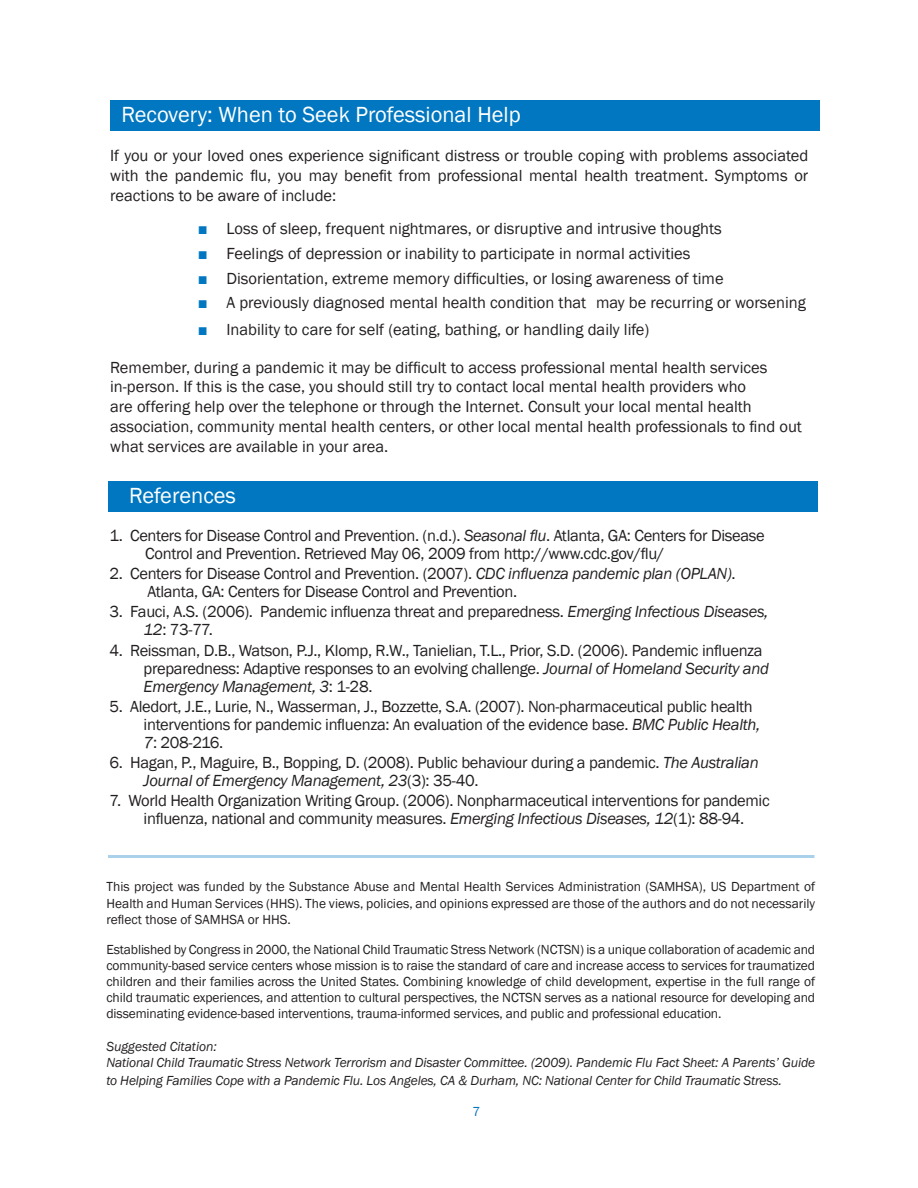
<style>
.page{position:relative;width:918px;height:1188px;background:#fff}
.page>*{position:absolute;margin:0;border:0;box-sizing:border-box;transform-origin:0 0}
.Paragraph_Style_1{font:22.5px "Franklin Gothic";color:#fff}
.Paragraph_Style_1-2{font:16.5px/18px "Franklin Gothic";letter-spacing:-.015em;color:#231f20}
.t1{font:13.5px/16.2px "Franklin Gothic";letter-spacing:-.005em;color:#231f20;text-align:justify}
.t2{font:italic 13.5px/18px "Franklin Gothic";letter-spacing:-.01em;color:#231f20}
.t3{font:13.5px "Franklin Gothic";color:#0077c0}
.s1{color:#0077c0}
.s2{font-style:italic}
</style>
<div class="page">
<div style="left:111px;top:100px;width:709px;height:30px;background:#0077c0"></div>
<hr style="left:108px;top:855px;width:707px;height:3px;background:#0077c0">
<div style="left:108px;top:482px;width:710px;height:30px;background:#0077c0"></div>
<p class="Paragraph_Style_1" style="left:121px;top:100px;width:401px">Recovery: When to Seek Professional Help</p>
<p class="Paragraph_Style_1-2" style="left:110px;top:146px;width:700px;line-height:19.8px;text-align:justify">If you or your loved ones experience significant distress or trouble coping with problems associated with the pandemic flu, you may benefit from professional mental health treatment. Symptoms or reactions to be aware of include:</p>
<p class="Paragraph_Style_1-2" style="left:198px;top:220px;width:525px"><span class="s1">■</span> Loss of sleep, frequent nightmares, or disruptive and intrusive thoughts</p>
<p class="Paragraph_Style_1-2" style="left:198px;top:245px;width:494px"><span class="s1">■</span> Feelings of depression or inability to participate in normal activities</p>
<p class="Paragraph_Style_1-2" style="left:198px;top:269px;width:527px"><span class="s1">■</span> Disorientation, extreme memory difficulties, or losing awareness of time</p>
<p class="Paragraph_Style_1-2" style="left:198px;top:294px;width:610px"><span class="s1">■</span> A previously diagnosed mental health condition that may be recurring or worsening</p>
<p class="Paragraph_Style_1-2" style="left:198px;top:321px;width:453px"><span class="s1">■</span> Inability to care for self (eating, bathing, or handling daily life)</p>
<p class="Paragraph_Style_1-2" style="left:110px;top:358px;width:693px;line-height:19.8px">Remember, during a pandemic it may be difficult to access professional mental health services in-person. If this is the case, you should still try to contact local mental health providers who<br>are offering help over the telephone or through the Internet. Consult your local mental health association, community mental health centers, or other local mental health professionals to find out what services are available in your area.</p>
<p class="Paragraph_Style_1" style="left:129px;top:482px;width:109px">References</p>
<p class="Paragraph_Style_1-2" style="left:145px;top:527px;width:621px;text-indent:-36px">1. Centers for Disease Control and Prevention. (n.d.). <span class="s2">Seasonal flu</span>. Atlanta, GA: Centers for Disease<br>Control and Prevention. Retrieved May 06, 2009 from http://www.cdc.gov/flu/</p>
<p class="Paragraph_Style_1-2" style="left:147px;top:565px;width:590px;text-indent:-38px">2. Centers for Disease Control and Prevention. (2007). <span class="s2">CDC influenza pandemic plan (OPLAN)</span>.<br>Atlanta, GA: Centers for Disease Control and Prevention.</p>
<p class="Paragraph_Style_1-2" style="left:144px;top:603px;width:626px;text-indent:-34px">3. Fauci, A.S. (2006). Pandemic influenza threat and preparedness. <span class="s2">Emerging Infectious Diseases,<br>12</span>: 73-77.</p>
<p class="Paragraph_Style_1-2" style="left:144px;top:641px;width:627px;text-indent:-34px">4. Reissman, D.B., Watson, P.J., Klomp, R.W., Tanielian, T.L., Prior, S.D. (2006). Pandemic influenza preparedness: Adaptive responses to an evolving challenge. <span class="s2">Journal of Homeland Security and<br>Emergency Management, 3</span>: 1-28.</p>
<p class="Paragraph_Style_1-2" style="left:144px;top:698px;width:618px;text-indent:-34px">5. Aledort, J.E., Lurie, N., Wasserman, J., Bozzette, S.A. (2007). Non-pharmaceutical public health interventions for pandemic influenza: An evaluation of the evidence base. <span class="s2">BMC Public Health,<br>7</span>: 208-216.</p>
<p class="Paragraph_Style_1-2" style="left:144px;top:754px;width:617px;text-indent:-34px">6. Hagan, P., Maguire, B., Bopping, D. (2008). Public behaviour during a pandemic. <span class="s2">The Australian<br>Journal of Emergency Management, 23</span>(3): 35-40.</p>
<p class="Paragraph_Style_1-2" style="left:110px;top:792px;width:662px;text-align:center">7. World Health Organization Writing Group. (2006). Nonpharmaceutical interventions for pandemic influenza, national and community measures. <span class="s2">Emerging Infectious Diseases, 12</span>(1): 88-94.</p>
<p class="t1" style="left:106px;top:879px;width:710px">This project was funded by the Substance Abuse and Mental Health Services Administration (SAMHSA), US Department of Health and Human Services (HHS). The views, policies, and opinions expressed are those of the authors and do not necessarily reflect those of SAMHSA or HHS.</p>
<p class="t1" style="left:106px;top:941px;width:710px">Established by Congress in 2000, the National Child Traumatic Stress Network (NCTSN) is a unique collaboration of academic and community-based service centers whose mission is to raise the standard of care and increase access to services for traumatized children and their families across the United States. Combining knowledge of child development, expertise in the full range of child traumatic experiences, and attention to cultural perspectives, the NCTSN serves as a national resource for developing and disseminating evidence-based interventions, trauma-informed services, and public and professional education.</p>
<p class="t2" style="left:106px;top:1038px;width:112px">Suggested Citation:</p>
<p class="t2" style="left:106px;top:1054px;width:710px">National Child Traumatic Stress Network Terrorism and Disaster Committee. (2009). Pandemic Flu Fact Sheet: A Parents’ Guide to Helping Families Cope with a Pandemic Flu. Los Angeles, CA &amp; Durham, NC: National Center for Child Traumatic Stress.</p>
<p class="t3" style="left:472px;top:1104px;width:9px">7</p>
</div>
